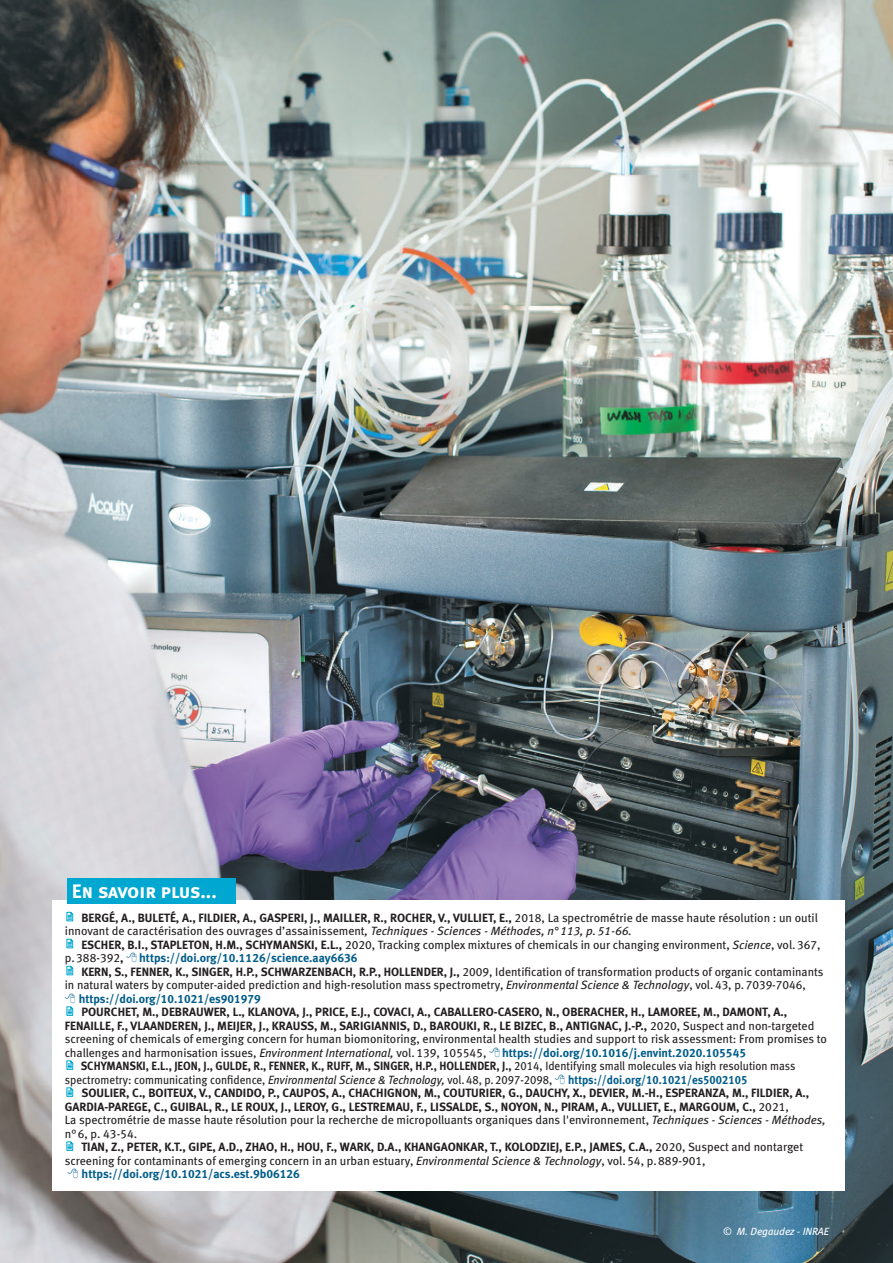
<style>
.page{position:relative;width:893px;height:1263px;background:#fff}
.page>*{position:absolute;margin:0;border:0;box-sizing:border-box;transform-origin:0 0}
.t1{font:19.5px "Meta Bold LF Caps";letter-spacing:-.015em;color:#fff}
.Hors_texte{font:12px/13.5px "Meta Bold LF";color:#231f20}
.Hors_texte-2{font:12px/13.5px "Meta Book LF";color:#231f20}
.Hors_texte-3{font:12px/13.5px "Meta Book LF";color:#231f20;scale:.94 1}
.Hors_texte-4{font:12px "Meta Bold LF";color:#005c8a}
.Hors_texte-5{font:12px "Meta Bold LF";color:#005c8a;scale:.94 1}
.crédit_photo{font:italic 10.5px "Meta Book LF";color:#fff}
.s1{font-family:"Meta Bold LF"}
.s2{font-style:italic}
.s3{font-family:"Meta Book LF"}
.s4{font-family:"Meta Book LF";font-style:italic}
</style>
<div class="page">
<img style="left:0;top:0;width:893px;height:1263px">
<div style="left:52px;top:900px;width:792px;height:291px;background:#fff"></div>
<svg style="left:66px;top:912px;width:7px;height:9px"></svg>
<svg style="left:66px;top:939px;width:7px;height:9px"></svg>
<svg style="left:66px;top:966px;width:7px;height:9px"></svg>
<svg style="left:66px;top:1060px;width:7px;height:10px"></svg>
<svg style="left:66px;top:1087px;width:7px;height:10px"></svg>
<svg style="left:66px;top:1141px;width:7px;height:10px"></svg>
<div style="left:68px;top:878px;width:168px;height:26px;background:#00a7d1"></div>
<svg style="left:66px;top:1006px;width:8px;height:10px"></svg>
<p class="t1" style="left:72px;top:879px;width:146px">En savoir plus...</p>
<p class="Hors_texte-2" style="left:65px;top:911px;width:754px;text-indent:16px"><span class="s1">BERGÉ, A., BULETÉ, A., FILDIER, A., GASPERI, J., MAILLER, R., ROCHER, V., VULLIET, E.,</span> 2018, La spectrométrie de masse haute résolution : un outil innovant de caractérisation des ouvrages d’assainissement<span class="s2">, Techniques - Sciences - Méthodes, n°113, p.51-66.</span></p>
<p class="Hors_texte-2" style="left:65px;top:938px;width:757px;text-indent:16px"><span class="s1">ESCHER, B.I., STAPLETON, H.M., SCHYMANSKI, E.L.,</span> 2020, Tracking complex mixtures of chemicals in our changing environment, <span class="s2">Science</span>, vol.367, p.388-392<span class="s1">,</span></p>
<p class="Hors_texte-4" style="left:139px;top:951px;width:220px">https://doi.org/10.1126/science.aay6636</p>
<p class="Hors_texte-2" style="left:81px;top:965px;width:744px"><span class="s1">KERN, S., FENNER, K., SINGER, H.P., SCHWARZENBACH, R.P., HOLLENDER, J.,</span> 2009, Identification of transformation products of organic contaminants</p>
<p class="Hors_texte-2" style="left:65px;top:978px;width:743px">in natural waters by computer-aided prediction and high-resolution mass spectrometry, <span class="s2">Environmental Science &amp; Technology</span>, vol.43, p.7039-7046,</p>
<p class="Hors_texte-4" style="left:79px;top:991px;width:184px">https://doi.org/10.1021/es901979</p>
<p class="Hors_texte" style="left:65px;top:1005px;width:764px;text-indent:16px">POURCHET, M., DEBRAUWER, L., KLANOVA, J., PRICE, E.J., COVACI, A., CABALLERO-CASERO, N., OBERACHER, H., LAMOREE, M., DAMONT, A., FENAILLE, F., VLAANDEREN, J., MEIJER, J., KRAUSS, M., SARIGIANNIS, D., BAROUKI, R., LE BIZEC, B., ANTIGNAC, J.-P., <span class="s3">2020, Suspect and non-targeted screening of chemicals of emerging concern for human biomonitoring, environmental health studies and support to risk assessment: From promises to challenges and harmonisation issues,</span> <span class="s4">Environment International,</span> <span class="s3">vol.139, 105545,</span></p>
<p class="Hors_texte-4" style="left:502px;top:1045px;width:246px">https://doi.org/10.1016/j.envint.2020.105545</p>
<p class="Hors_texte-3" style="left:65px;top:1059px;width:779px;text-indent:16px"><span class="s1">SCHYMANSKI, E.L., JEON, J., GULDE, R., FENNER, K., RUFF, M., SINGER, H.P., HOLLENDER, J.,</span> 2014, Identifying small molecules via high resolution mass spectrometry: communicating confidence, <span class="s2">Environmental Science &amp; Technology,</span> vol.48, p.2097-2098,</p>
<p class="Hors_texte-5" style="left:568px;top:1072px;width:192px">https://doi.org/10.1021/es5002105</p>
<p class="Hors_texte" style="left:65px;top:1086px;width:762px;text-indent:16px">SOULIER, C., BOITEUX, V., CANDIDO, P., CAUPOS, A., CHACHIGNON, M., COUTURIER, G., DAUCHY, X., DEVIER, M.-H., ESPERANZA, M., FILDIER, A., GARDIA-PAREGE, C., GUIBAL, R., LE ROUX, J., LEROY, G., LESTREMAU, F., LISSALDE, S., NOYON, N., PIRAM, A., VULLIET, E., MARGOUM, C., <span class="s3">2021,<br>La spectrométrie de masse haute résolution pour la recherche de micropolluants organiques dans l'environnement,</span> <span class="s4">Techniques - Sciences - Méthodes, </span><span class="s3">n°6, p. 43-54.</span></p>
<p class="Hors_texte" style="left:81px;top:1140px;width:723px">TIAN, Z., PETER, K.T., GIPE, A.D., ZHAO, H., HOU, F., WARK, D.A., KHANGAONKAR, T., KOLODZIEJ, E.P., JAMES, C.A., <span class="s3">2020, Suspect and nontarget</span></p>
<p class="Hors_texte-2" style="left:65px;top:1154px;width:642px">screening for contaminants of emerging concern in an urban estuary, <span class="s2">Environmental Science &amp; Technology</span>, vol.54, p.889-901,</p>
<p class="Hors_texte-4" style="left:82px;top:1167px;width:220px">https://doi.org/10.1021/acs.est.9b06126</p>
<p class="crédit_photo" style="left:723px;top:1225px;width:108px">© M. Degaudez - INRAE</p>
</div>
